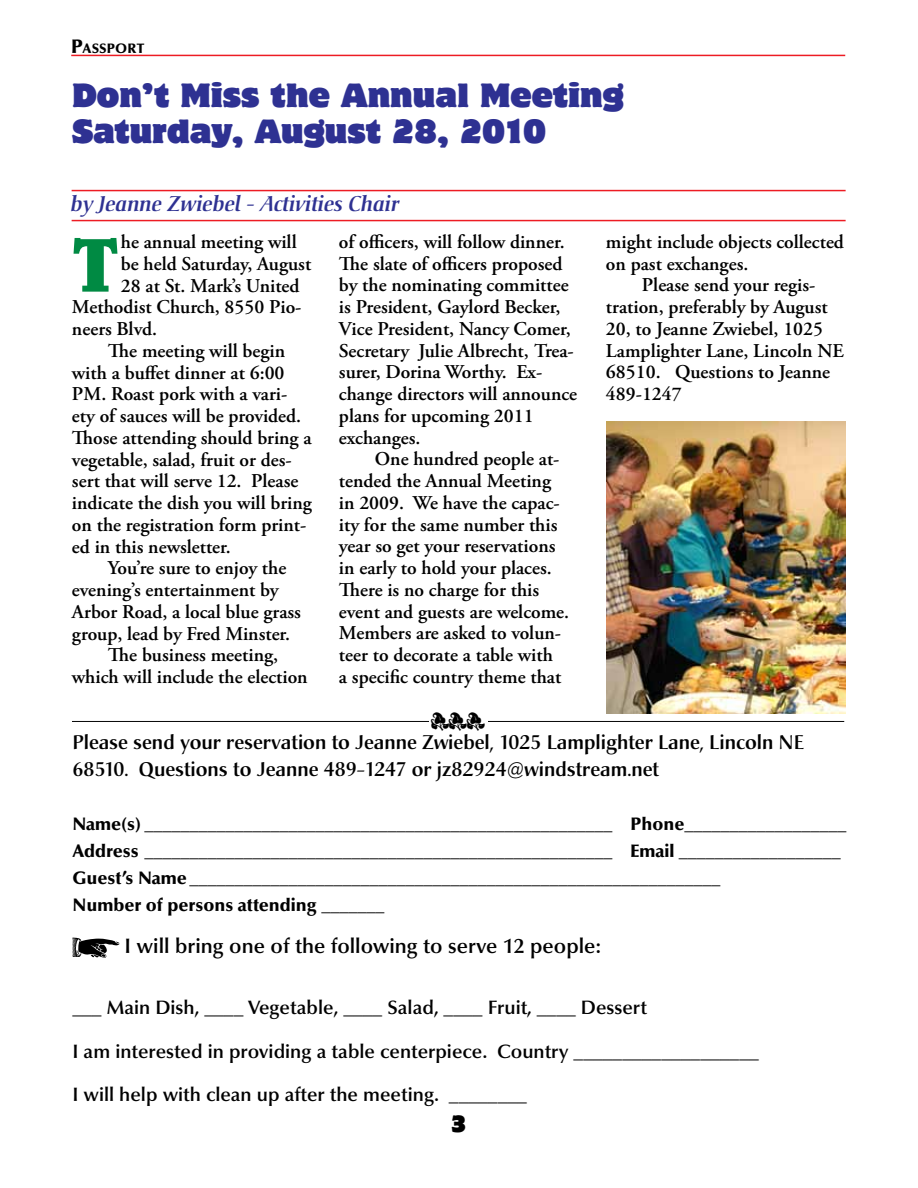
<style>
.page{position:relative;width:918px;height:1188px;background:#fff}
.page>*{position:absolute;margin:0;border:0;box-sizing:border-box;transform-origin:0 0}
.t1{font:700 76.8px "Belwe";color:#008a43}
.t2{font:30px/36px "Motter Corpus Std";color:#2e3192}
.t3{font:600 21px "Optima LT Std";color:#000}
.t4{font:italic 500 21px "Christiana";color:#2e3192}
.t5{font:21px "Motter Corpus Std";color:#000}
.t6{font:600 19.5px/21.8px "Adobe Garamond Pro";color:#000}
.t7{font:600 19.5px "Optima LT Std";color:#000}
.t8{font:500 19.5px/27px "Christiana";color:#000}
.t9{font:900 18px/27px "Optima LT Std";color:#000}
.t10{font:900 13.65px "Optima LT Std";color:#000}
.s1{font-size:19.5px}
</style>
<div class="page">
<hr style="left:71px;top:55px;width:774px;height:1px;background:#ed1c24">
<hr style="left:72px;top:721px;width:772px;height:1px;background:#000">
<div style="left:429px;top:708px;width:58px;height:25px;background:#fff"></div>
<hr style="left:72px;top:190px;width:774px;height:1px;background:#ed1c24">
<hr style="left:72px;top:220px;width:774px;height:1px;background:#ed1c24">
<img style="left:606px;top:422px;width:240px;height:291px">
<p class="t10" style="left:71px;top:41px;width:75px"><span class="s1">P</span>ASSPORT</p>
<h2 class="t2" style="left:72px;top:77px;width:553px">Don’t Miss the Annual Meeting<br>Saturday, August 28, 2010</h2>
<p class="t4" style="left:72px;top:191px;width:330px">by Jeanne Zwiebel - Activities Chair</p>
<h1 class="t1" style="left:72px;top:219px;width:48px">T</h1>
<p class="t6" style="left:121px;top:231px;width:177px">he annual meeting will</p>
<p class="t6" style="left:121px;top:253px;width:192px">be held Saturday, August</p>
<p class="t6" style="left:121px;top:275px;width:180px">28 at St. Mark’s United</p>
<p class="t6" style="left:72px;top:297px;width:231px">Methodist Church, 8550 Pio-</p>
<p class="t6" style="left:72px;top:318px;width:87px">neers Blvd.</p>
<p class="t6" style="left:108px;top:340px;width:179px">The meeting will begin</p>
<p class="t6" style="left:72px;top:362px;width:214px">with a buffet dinner at 6:00</p>
<p class="t6" style="left:72px;top:384px;width:217px">PM. Roast pork with a vari-</p>
<p class="t6" style="left:72px;top:405px;width:231px">ety of sauces will be provided.</p>
<p class="t6" style="left:72px;top:427px;width:241px">Those attending should bring a</p>
<p class="t6" style="left:72px;top:449px;width:221px">vegetable, salad, fruit or des-</p>
<p class="t6" style="left:72px;top:470px;width:228px">sert that will serve 12. Please</p>
<p class="t6" style="left:72px;top:492px;width:241px">indicate the dish you will bring</p>
<p class="t6" style="left:72px;top:514px;width:236px">on the registration form print-</p>
<p class="t6" style="left:72px;top:536px;width:160px">ed in this newsletter.</p>
<p class="t6" style="left:108px;top:557px;width:180px">You’re sure to enjoy the</p>
<p class="t6" style="left:72px;top:579px;width:208px">evening’s entertainment by</p>
<p class="t6" style="left:72px;top:601px;width:231px">Arbor Road, a local blue grass</p>
<p class="t6" style="left:72px;top:623px;width:220px">group, lead by Fred Minster.</p>
<p class="t6" style="left:108px;top:644px;width:172px">The business meeting,</p>
<p class="t6" style="left:72px;top:666px;width:237px">which will include the election</p>
<p class="t6" style="left:339px;top:231px;width:240px">of officers, will follow dinner.<br>The slate of officers proposed by the nominating committee is President, Gaylord Becker,<br>Vice President, Nancy Comer,<br>Secretary Julie Albrecht, Trea&shy;surer, Dorina Worthy. Ex&shy;change directors will announce plans for upcoming 2011 exchanges.</p>
<p class="t6" style="left:339px;top:449px;width:232px;text-indent:36px">One hundred people at&shy;tended the Annual Meeting in 2009. We have the capac&shy;ity for the same number this year so get your reservations in early to hold your places.<br>There is no charge for this event and guests are welcome.<br>Members are asked to volun&shy;teer to decorate a table with<br>a specific country theme that</p>
<p class="t6" style="left:606px;top:231px;width:240px">might include objects collected on past exchanges.</p>
<p class="t6" style="left:606px;top:274px;width:239px;text-indent:36px">Please send your regis&shy;tration, preferably by August<br>20, to Jeanne Zwiebel, 1025<br>Lamplighter Lane, Lincoln NE<br>68510. Questions to Jeanne<br>489-1247</p>
<p class="t8" style="left:72px;top:729px;width:733px">Please send your reservation to Jeanne Zwiebel, 1025 Lamplighter Lane, Lincoln NE<br>68510. Questions to Jeanne 489-1247 or jz82924@windstream.net</p>
<p class="t9" style="left:72px;top:811px;width:775px">Name(s)_____________________________________________________ Phone___________________ Address_____________________________________________________ Email __________________ Guest’s Name____________________________________________________________<br>Number of persons attending _______</p>
<p class="t3" style="left:124px;top:934px;width:478px">I will bring one of the following to serve 12 people:</p>
<p class="t7" style="left:72px;top:996px;width:576px">___ Main Dish, ____ Vegetable, ____ Salad, ____ Fruit, ____ Dessert</p>
<p class="t7" style="left:72px;top:1040px;width:688px">I am interested in providing a table centerpiece. Country ___________________</p>
<p class="t7" style="left:72px;top:1083px;width:456px">I will help with clean up after the meeting. ________</p>
<p class="t5" style="left:451px;top:1111px;width:17px">3</p>
</div>
